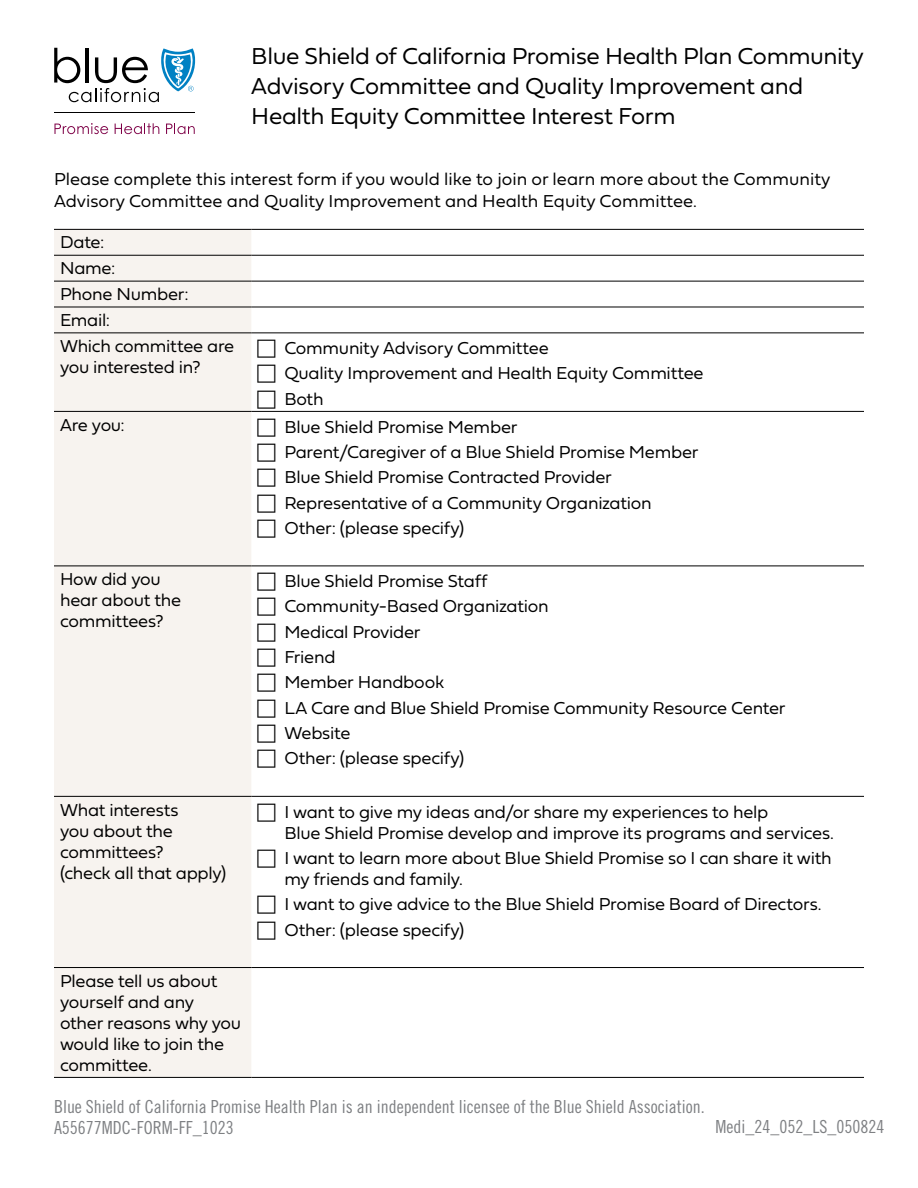
<style>
.page{position:relative;width:918px;height:1188px;background:#fff}
.page>*{position:absolute;margin:0;border:0;box-sizing:border-box;transform-origin:0 0}
.t1{font:24px/30px "Fieldwork Geo Light";letter-spacing:-.015em;color:#000}
.t2{font:18px/25.3px "Fieldwork Geo Light";letter-spacing:-.015em;color:#000}
.t3{font:18px/21px "Trade Gothic LT Pro Cn 18";color:#7e8083}
</style>
<div class="page">
<div style="left:54px;top:230px;width:197px;height:847px;background:#f7f3ef"></div>
<hr style="left:251px;top:229px;width:613px;height:1px;background:#000">
<hr style="left:251px;top:255px;width:613px;height:1px;background:#000">
<hr style="left:251px;top:281px;width:613px;height:1px;background:#000">
<hr style="left:251px;top:307px;width:613px;height:1px;background:#000">
<hr style="left:251px;top:333px;width:613px;height:1px;background:#000">
<hr style="left:251px;top:411px;width:613px;height:1px;background:#000">
<hr style="left:251px;top:566px;width:613px;height:1px;background:#000">
<hr style="left:251px;top:796px;width:613px;height:1px;background:#000">
<hr style="left:251px;top:967px;width:613px;height:1px;background:#000">
<hr style="left:251px;top:1077px;width:613px;height:1px;background:#000">
<hr style="left:54px;top:229px;width:197px;height:1px;background:#000">
<hr style="left:54px;top:255px;width:197px;height:1px;background:#000">
<hr style="left:54px;top:281px;width:197px;height:1px;background:#000">
<hr style="left:54px;top:307px;width:197px;height:1px;background:#000">
<hr style="left:54px;top:333px;width:197px;height:1px;background:#000">
<hr style="left:54px;top:411px;width:197px;height:1px;background:#000">
<hr style="left:54px;top:566px;width:197px;height:1px;background:#000">
<hr style="left:54px;top:796px;width:197px;height:1px;background:#000">
<hr style="left:54px;top:967px;width:197px;height:1px;background:#000">
<hr style="left:54px;top:1077px;width:197px;height:1px;background:#000">
<svg style="left:54px;top:48px;width:141px;height:54px"></svg>
<hr style="left:54px;top:112px;width:141px;height:1px;background:#000">
<svg style="left:54px;top:123px;width:54px;height:11px"></svg>
<svg style="left:115px;top:123px;width:44px;height:11px"></svg>
<svg style="left:166px;top:123px;width:29px;height:11px"></svg>
<h1 class="t1" style="left:251px;top:40px;width:614px">Blue Shield of California Promise Health Plan Community<br>Advisory Committee and Quality Improvement and<br>Health Equity Committee Interest Form</h1>
<p class="t2" style="left:54px;top:168px;width:778px;line-height:21.6px">Please complete this interest form if you would like to join or learn more about the Community<br>Advisory Committee and Quality Improvement and Health Equity Committee.</p>
<p class="t2" style="left:60px;top:229px;width:176px;line-height:25.8px">Date:<br>Name:<br>Phone Number:<br>Email:<br>Which committee are</p>
<p class="t2" style="left:60px;top:353px;width:142px">you interested in?</p>
<p class="t2" style="left:284px;top:334px;width:421px">Community Advisory Committee<br>Quality Improvement and Health Equity Committee<br>Both</p>
<p class="t2" style="left:60px;top:411px;width:66px">Are you:</p>
<p class="t2" style="left:284px;top:413px;width:416px">Blue Shield Promise Member<br>Parent/Caregiver of a Blue Shield Promise Member Blue Shield Promise Contracted Provider Representative of a Community Organization Other: (please specify)</p>
<p class="t2" style="left:60px;top:568px;width:123px;line-height:21px">How did you hear about the committees?</p>
<p class="t2" style="left:284px;top:568px;width:503px">Blue Shield Promise Staff<br>Community-Based Organization<br>Medical Provider<br>Friend<br>Member Handbook<br>LA Care and Blue Shield Promise Community Resource Center<br>Website<br>Other: (please specify)</p>
<p class="t2" style="left:60px;top:798px;width:168px;line-height:21px">What interests<br>you about the committees?<br>(check all that apply)</p>
<p class="t2" style="left:284px;top:800px;width:551px;line-height:21px">I want to give my ideas and/or share my experiences to help<br>Blue Shield Promise develop and improve its programs and services.</p>
<p class="t2" style="left:284px;top:847px;width:549px;line-height:21px">I want to learn more about Blue Shield Promise so I can share it with my friends and family.</p>
<p class="t2" style="left:284px;top:891px;width:539px">I want to give advice to the Blue Shield Promise Board of Directors.<br>Other: (please specify)</p>
<p class="t2" style="left:60px;top:969px;width:183px;line-height:21px">Please tell us about yourself and any other reasons why you would like to join the committee.</p>
<p class="t3" style="left:54px;top:1096px;width:652px">Blue Shield of California Promise Health Plan is an independent licensee of the Blue Shield Association.<br>A55677MDC-FORM-FF_1023</p>
<p class="t3" style="left:716px;top:1116px;width:170px">Medi_24_052_LS_050824</p>
</div>
